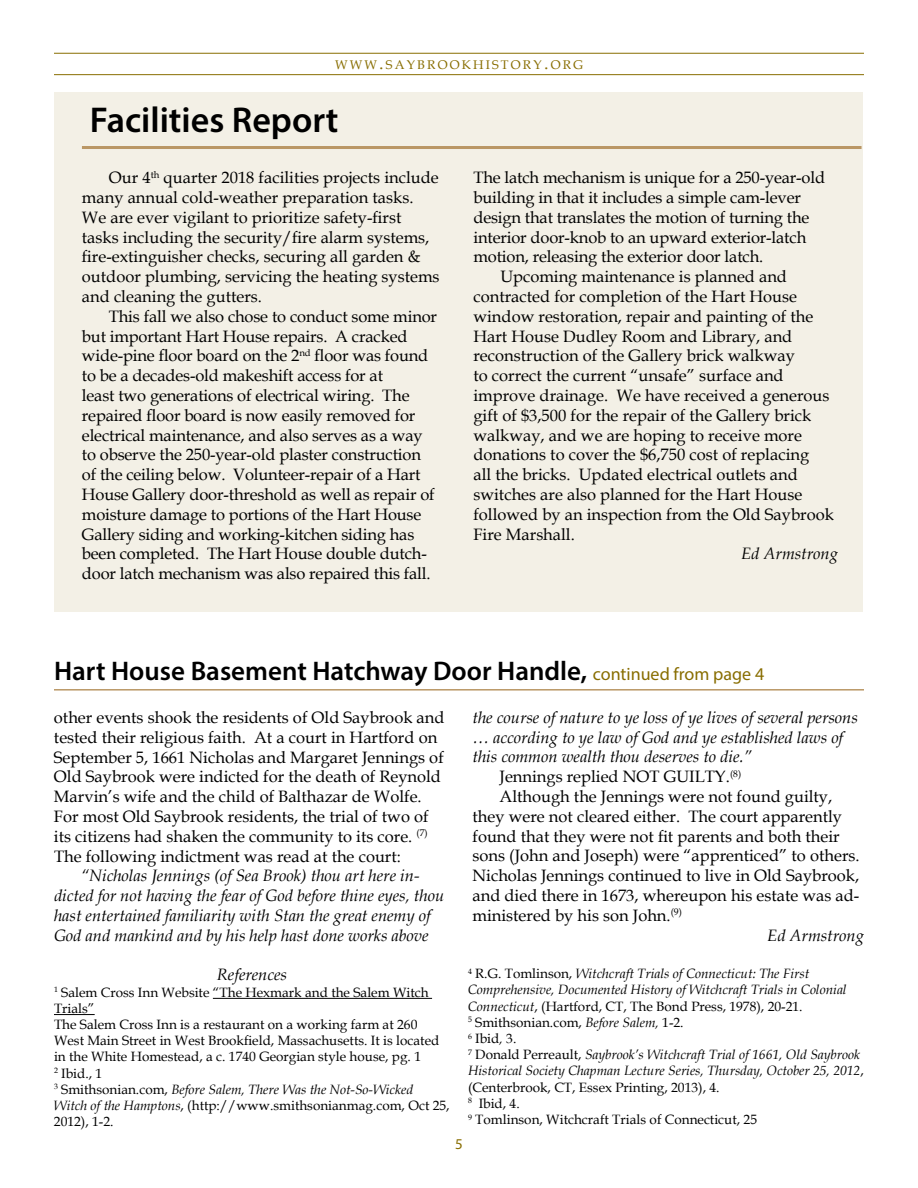
<style>
.page{position:relative;width:918px;height:1188px;background:#fff}
.page>*{position:absolute;margin:0;border:0;box-sizing:border-box;transform-origin:0 0}
.t1{font:600 36px "Myriad Pro";color:#000}
.t2{font:600 27px "Myriad Pro";color:#000}
.t3{font:16.5px/19.8px "Book Antiqua";color:#000}
.t4{font:italic 16.5px/19.8px "Book Antiqua";color:#000}
.t5{font:15px "Myriad Pro";color:#886d00}
.t6{font:italic 13.5px/16.2px "Book Antiqua";color:#000}
.t7{font:13.5px/16.2px "Book Antiqua";color:#000}
.t8{font:12.6px "Book Antiqua";letter-spacing:.17em;color:#886d00}
.s1{font-size:18px}
.s2{font-weight:400;font-size:18px;color:#886d00}
.s3{font-style:italic}
.s4{font-style:normal}
</style>
<div class="page">
<div style="left:54px;top:92px;width:808px;height:519px;background:#f3f0e6"></div>
<hr style="left:54px;top:74px;width:810px;height:1px;background:#886d00">
<hr style="left:54px;top:53px;width:810px;height:1px;background:#886d00">
<hr style="left:82px;top:146px;width:780px;height:3px;background:#ba9765">
<hr style="left:213px;top:998px;width:219px;height:1px;background:#000">
<hr style="left:54px;top:1014px;width:41px;height:1px;background:#000">
<hr style="left:54px;top:689px;width:810px;height:2px;background:#ba9765">
<p class="t8" style="left:335px;top:56px;width:249px">WWW<span class="s1">.</span>SAYBROOKHISTORY<span class="s1">.</span>ORG</p>
<h1 class="t1" style="left:90px;top:97px;width:250px">Facilities Report</h1>
<p class="t3" style="left:82px;top:167px;width:359px;text-indent:27px">Our 4<sup>th</sup> quarter 2018 facilities projects include many annual cold-weather preparation tasks.<br>We are ever vigilant to prioritize safety-first tasks including the security/fire alarm systems, fire-extinguisher checks, securing all garden &amp; outdoor plumbing, servicing the heating systems and cleaning the gutters.</p>
<p class="t3" style="left:82px;top:306px;width:357px;text-indent:27px">This fall we also chose to conduct some minor but important Hart House repairs. A cracked wide-pine floor board on the 2<sup>nd</sup> floor was found to be a decades-old makeshift access for at<br>least two generations of electrical wiring. The repaired floor board is now easily removed for electrical maintenance, and also serves as a way to observe the 250-year-old plaster construction of the ceiling below. Volunteer-repair of a Hart House Gallery door-threshold as well as repair of moisture damage to portions of the Hart House Gallery siding and working-kitchen siding has been completed. The Hart House double dutch&shy;door latch mechanism was also repaired this fall.</p>
<p class="t3" style="left:473px;top:167px;width:353px">The latch mechanism is unique for a 250-year-old</p>
<p class="t3" style="left:473px;top:187px;width:329px">building in that it includes a simple cam-lever</p>
<p class="t3" style="left:473px;top:207px;width:338px">design that translates the motion of turning the</p>
<p class="t3" style="left:473px;top:227px;width:334px">interior door-knob to an upward exterior-latch</p>
<p class="t3" style="left:473px;top:247px;width:291px">motion, releasing the exterior door latch.</p>
<p class="t3" style="left:500px;top:266px;width:288px">Upcoming maintenance is planned and</p>
<p class="t3" style="left:473px;top:286px;width:325px">contracted for completion of the Hart House</p>
<p class="t3" style="left:473px;top:306px;width:342px">window restoration, repair and painting of the</p>
<p class="t3" style="left:473px;top:326px;width:320px">Hart House Dudley Room and Library, and</p>
<p class="t3" style="left:473px;top:346px;width:323px">reconstruction of the Gallery brick walkway</p>
<p class="t3" style="left:473px;top:365px;width:312px">to correct the current “unsafe” surface and</p>
<p class="t3" style="left:473px;top:385px;width:358px">improve drainage. We have received a generous</p>
<p class="t3" style="left:473px;top:405px;width:340px">gift of $3,500 for the repair of the Gallery brick</p>
<p class="t3" style="left:473px;top:425px;width:330px">walkway, and we are hoping to receive more</p>
<p class="t3" style="left:473px;top:445px;width:337px">donations to cover the $6,750 cost of replacing</p>
<p class="t3" style="left:473px;top:464px;width:326px">all the bricks. Updated electrical outlets and</p>
<p class="t3" style="left:473px;top:484px;width:330px">switches are also planned for the Hart House</p>
<p class="t3" style="left:473px;top:504px;width:362px">followed by an inspection from the Old Saybrook</p>
<p class="t3" style="left:473px;top:524px;width:103px">Fire Marshall.</p>
<p class="t4" style="left:741px;top:543px;width:98px">Ed Armstrong</p>
<h2 class="t2" style="left:54px;top:654px;width:712px">Hart House Basement Hatchway Door Handle, <span class="s2">continued from page 4</span></h2>
<p class="t3" style="left:54px;top:707px;width:392px">other events shook the residents of Old Saybrook and tested their religious faith. At a court in Hartford on September 5, 1661 Nicholas and Margaret Jennings of Old Saybrook were indicted for the death of Reynold Marvin’s wife and the child of Balthazar de Wolfe.<br>For most Old Saybrook residents, the trial of two of its citizens had shaken the community to its core. <sup>(7)<br></sup>The following indictment was read at the court:</p>
<p class="t4" style="left:54px;top:865px;width:392px;text-indent:27px">“Nicholas Jennings (of Sea Brook) thou art here in&shy;dicted for not having the fear of God before thine eyes, thou hast entertained familiarity with Stan the great enemy of God and mankind and by his help hast done works above</p>
<p class="t4" style="left:217px;top:964px;width:71px">References</p>
<p class="t7" style="left:54px;top:984px;width:397px"><sup>1</sup> Salem Cross Inn Website “The Hexmark and the Salem Witch Trials”<br>The Salem Cross Inn is a restaurant on a working farm at 260<br>West Main Street in West Brookfield, Massachusetts. It is located in the White Homestead, a c. 1740 Georgian style house, pg. 1<br><sup>2</sup> Ibid., 1<br><sup>3</sup> Smithsonian.com, <span class="s3">Before Salem, There Was the Not-So-Wicked Witch of the Hamptons</span>, (http://www.smithsonianmag.com, Oct 25, 2012), 1-2.</p>
<p class="t4" style="left:473px;top:707px;width:387px">the course of nature to ye loss of ye lives of several persons</p>
<p class="t4" style="left:473px;top:727px;width:372px">… according to ye law of God and ye established laws of</p>
<p class="t4" style="left:473px;top:747px;width:281px">this common wealth thou deserves to die.”</p>
<p class="t3" style="left:500px;top:766px;width:243px">Jennings replied NOT GUILTY.<sup>(8)</sup></p>
<p class="t3" style="left:500px;top:786px;width:334px">Although the Jennings were not found guilty,</p>
<p class="t3" style="left:473px;top:806px;width:371px">they were not cleared either. The court apparently</p>
<p class="t3" style="left:473px;top:826px;width:369px">found that they were not fit parents and both their</p>
<p class="t3" style="left:473px;top:846px;width:389px">sons (John and Joseph) were “apprenticed” to others.</p>
<p class="t3" style="left:473px;top:865px;width:388px">Nicholas Jennings continued to live in Old Saybrook,</p>
<p class="t3" style="left:473px;top:885px;width:388px">and died there in 1673, whereupon his estate was ad-</p>
<p class="t3" style="left:473px;top:905px;width:211px">ministered by his son John.<sup>(9)</sup></p>
<p class="t4" style="left:767px;top:925px;width:98px">Ed Armstrong</p>
<p class="t6" style="left:468px;top:965px;width:397px"><sup>4</sup> <span class="s4">R.G. Tomlinson,</span> Witchcraft Trials of Connecticut: The First Comprehensive, Documented History of Witchcraft Trials in Colonial Connecticut<span class="s4">, (Hartford, CT, The Bond Press, 1978), 20-21.<br></span><sup>5</sup> <span class="s4">Smithsonian.com,</span> Before Salem, <span class="s4">1-2.<br></span><sup>6</sup> <span class="s4">Ibid</span>, <span class="s4">3.<br></span><sup>7</sup> <span class="s4">Donald Perreault,</span> Saybrook’s Witchcraft Trial of 1661, Old Saybrook Historical Society Chapman Lecture Series, Thursday, October 25, 2012<span class="s4">, (Centerbrook, CT, Essex Printing, 2013), 4.<br></span><sup>8</sup> <span class="s4">Ibid, 4.<br></span><sup>9</sup> <span class="s4">Tomlinson, Witchcraft Trials of Connecticut, 25</span></p>
<p class="t5" style="left:455px;top:1135px;width:9px">5</p>
</div>
